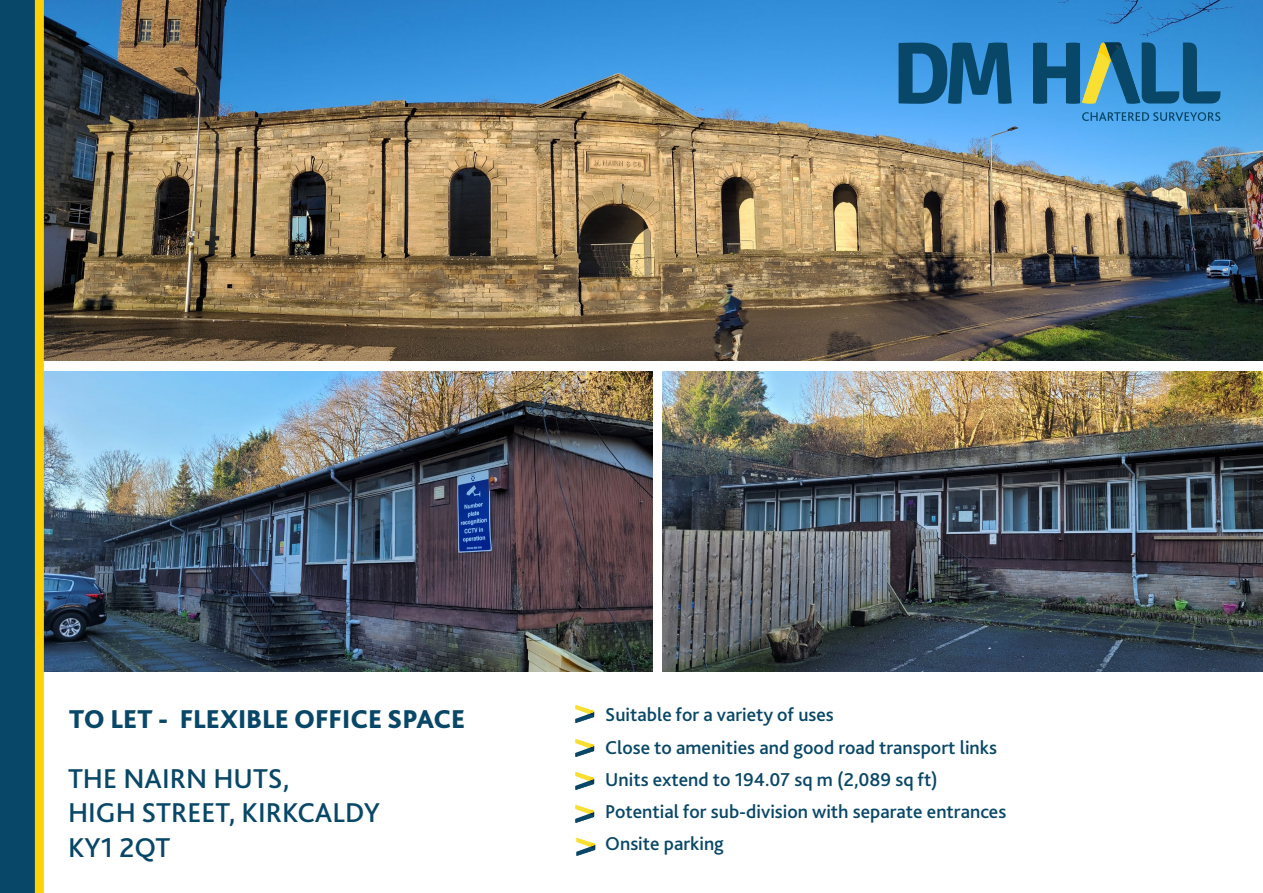
<style>
.page{position:relative;width:1263px;height:893px;background:#fff}
.page>*{position:absolute;margin:0;border:0;box-sizing:border-box;transform-origin:0 0}
._3_Address{font:500 28.5px "Bliss 2";color:#084767}
._2_Desc{font:800 27px "Bliss 2";color:#084767}
._4_list_text{font:500 19.5px "Bliss 2";color:#084767}
</style>
<div class="page">
<img style="left:44px;top:0;width:1219px;height:360px">
<img style="left:44px;top:371px;width:609px;height:301px">
<img style="left:662px;top:371px;width:601px;height:301px">
<svg style="left:898px;top:43px;width:114px;height:61px;background:#1d6695"></svg>
<svg style="left:1082px;top:112px;width:138px;height:9px"></svg>
<svg style="left:1033px;top:43px;width:187px;height:61px;background:#337a9f"></svg>
<svg style="left:575px;top:705px;width:19px;height:18px"></svg>
<svg style="left:575px;top:739px;width:19px;height:18px"></svg>
<svg style="left:575px;top:772px;width:19px;height:18px"></svg>
<svg style="left:575px;top:805px;width:19px;height:18px"></svg>
<svg style="left:576px;top:838px;width:19px;height:18px"></svg>
<div style="left:0;top:0;width:41px;height:893px;background:#084767"></div>
<div style="left:35px;top:0;width:9px;height:893px;background:#fed006"></div>
<p class="_2_Desc" style="left:69px;top:702px;width:398px">TO LET - FLEXIBLE OFFICE SPACE</p>
<p class="_3_Address" style="left:68px;top:761px;width:223px">THE NAIRN HUTS,</p>
<p class="_3_Address" style="left:68px;top:795px;width:313px">HIGH STREET, KIRKCALDY</p>
<p class="_3_Address" style="left:68px;top:829px;width:104px">KY1 2QT</p>
<p class="_4_list_text" style="left:605px;top:703px;width:230px">Suitable for a variety of uses</p>
<p class="_4_list_text" style="left:605px;top:735px;width:393px">Close to amenities and good road transport links</p>
<p class="_4_list_text" style="left:605px;top:767px;width:334px">Units extend to 194.07 sq m (2,089 sq ft)</p>
<p class="_4_list_text" style="left:605px;top:800px;width:402px">Potential for sub-division with separate entrances</p>
<p class="_4_list_text" style="left:605px;top:832px;width:120px">Onsite parking</p>
</div>
